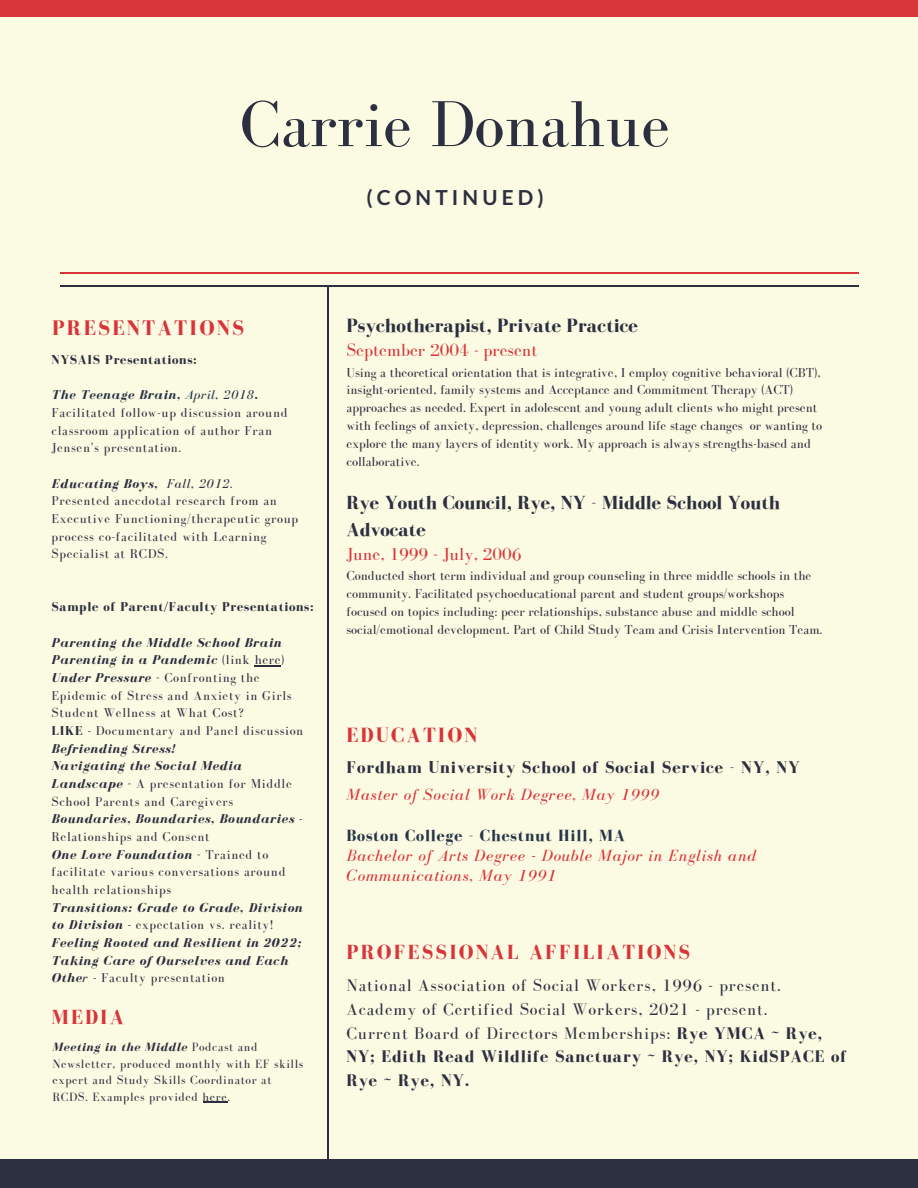
<style>
.page{position:relative;width:918px;height:1188px;background:#fbfae2}
.page>*{position:absolute;margin:0;border:0;box-sizing:border-box;transform-origin:0 0}
.t1{font:66.75px "Bodoni FLF";color:#2c2f3f}
.t2{font:700 21.75px "Bodoni FLF";letter-spacing:.1em;color:#d8353a}
.t3{font:700 21.15px "Bodoni FLF";letter-spacing:.1em;color:#d8353a}
.t4{font:700 21px "Bodoni FLF";letter-spacing:.1em;color:#d8353a}
.t5{font:700 20.7px "Lato";letter-spacing:.2em;color:#2c2f3f}
.t6{font:700 19.65px "Bodoni FLF";color:#2c2f3f}
.t7{font:700 19.5px/26.8px "Bodoni FLF";color:#2c2f3f}
.t8{font:18px "Bodoni FLF";color:#d8353a}
.t9{font:700 17.4px "Bodoni FLF";letter-spacing:.05em;color:#2c2f3f}
.t10{font:700 17.25px/23.7px "Bodoni FLF";letter-spacing:.05em;color:#2c2f3f}
.t11{font:17.25px "Bodoni FLF";letter-spacing:.05em;color:#2c2f3f}
.t12{font:italic 16.65px/20.2px "Bodoni FLF";letter-spacing:.05em;color:#d8353a}
.t13{font:700 16.65px "Bodoni FLF";letter-spacing:.05em;color:#263547}
.t14{font:13.5px/17.9px "Bodoni FLF";color:#2c2f3f}
.t15{font:13.2px/17.7px "Bodoni FLF";letter-spacing:.05em;color:#2c2f3f}
.t16{font:italic 700 13.2px/17.7px "Bodoni FLF";letter-spacing:.05em;color:#2c2f3f}
.t17{font:700 13.2px "Bodoni FLF";letter-spacing:.05em;color:#2c2f3f}
.t18{font:italic 700 13.2px "Bodoni FLF";letter-spacing:.05em;color:#263547}
.t19{font:12.3px/16.5px "Bodoni FLF";letter-spacing:.05em;color:#2c2f3f}
.s1{font-weight:400}
.s2{font-weight:400;font-style:normal}
.s3{font-weight:700;font-style:italic}
.s4{font-weight:700}
.s5{font-style:italic}
</style>
<div class="page">
<svg style="left:255px;top:666px;width:26px;height:1px"></svg>
<svg style="left:203px;top:1102px;width:24px;height:1px"></svg>
<div style="left:0;top:0;width:918px;height:16px;background:#d8353a"></div>
<div style="left:0;top:1159px;width:918px;height:29px;background:#2c2f3f"></div>
<hr style="left:328px;top:286px;width:1px;height:873px;background:#2c2f3f">
<hr style="left:61px;top:286px;width:798px;height:1px;background:#2c2f3f">
<hr style="left:61px;top:272px;width:798px;height:1px;background:#d8353a">
<p class="t1" style="left:240px;top:88px;width:432px">Carrie Donahue</p>
<p class="t5" style="left:366px;top:185px;width:179px">(CONTINUED)</p>
<p class="t2" style="left:52px;top:316px;width:194px">PRESENTATIONS</p>
<p class="t17" style="left:52px;top:353px;width:147px">NYSAIS Presentations:</p>
<p class="t18" style="left:52px;top:388px;width:208px">The Teenage Brain, <span class="s1">April, 2018</span>.</p>
<p class="t15" style="left:52px;top:404px;width:237px">Facilitated follow-up discussion around classroom application of author Fran<br>Jensen's presentation.</p>
<p class="t16" style="left:52px;top:475px;width:183px">Educating Boys, <span class="s1">Fall, 2012</span><span class="s2">.</span></p>
<p class="t15" style="left:52px;top:492px;width:248px">Presented anecdotal research from an Executive Functioning/therapeutic group process co-facilitated with Learning Specialist at RCDS.</p>
<p class="t17" style="left:52px;top:600px;width:264px">Sample of Parent/Faculty Presentations:</p>
<p class="t16" style="left:52px;top:634px;width:231px">Parenting the Middle School Brain</p>
<p class="t16" style="left:52px;top:651px;width:234px">Parenting in a Pandemic <span class="s2">(link here)</span></p>
<p class="t15" style="left:52px;top:669px;width:241px"><span class="s3">Under Pressure -</span> Confronting the<br>Epidemic of Stress and Anxiety in Girls</p>
<p class="t15" style="left:52px;top:704px;width:194px">Student Wellness at What Cost?</p>
<p class="t15" style="left:52px;top:722px;width:253px"><span class="s4">LIKE</span> <span class="s5">-</span> Documentary and Panel discussion</p>
<p class="t16" style="left:52px;top:740px;width:125px">Befriending Stress!</p>
<p class="t15" style="left:52px;top:757px;width:242px"><span class="s3">Navigating the Social Media<br>Landscape -</span> A presentation for Middle<br>School Parents and Caregivers</p>
<p class="t16" style="left:52px;top:810px;width:253px">Boundaries, Boundaries, Boundaries <span class="s1">-<br></span><span class="s2">Relationships and Consent</span></p>
<p class="t15" style="left:52px;top:845px;width:235px"><span class="s3">One Love Foundation -</span> Trained to facilitate various conversations around health relationships</p>
<p class="t16" style="left:52px;top:899px;width:252px">Transitions: Grade to Grade, Division to Division <span class="s1">-</span> <span class="s2">expectation vs. reality!</span></p>
<p class="t16" style="left:52px;top:934px;width:251px">Feeling Rooted and Resilient in 2022;<br>Taking Care of Ourselves and Each<br>Othe<span class="s1">r -</span> <span class="s2">Faculty presentation</span></p>
<p class="t4" style="left:52px;top:1005px;width:74px">MEDIA</p>
<p class="t19" style="left:53px;top:1039px;width:252px"><span class="s3">Meeting in the Middle</span> Podcast and Newsletter, produced monthly with EF skills expert and Study Skills Coordinator at RCDS. Examples provided here.</p>
<p class="t6" style="left:347px;top:315px;width:293px">Psychotherapist, Private Practice</p>
<p class="t8" style="left:347px;top:341px;width:193px">September 2004 - present</p>
<p class="t14" style="left:347px;top:363px;width:477px">Using a theoretical orientation that is integrative, I employ cognitive behavioral (CBT), insight-oriented, family systems and Acceptance and Commitment Therapy (ACT) approaches as needed. Expert in adolescent and young adult clients who might present with feelings of anxiety, depression, challenges around life stage changes or wanting to explore the many layers of identity work. My approach is always strengths-based and collaborative.</p>
<p class="t7" style="left:347px;top:489px;width:435px">Rye Youth Council, Rye, NY - Middle School Youth<br>Advocate</p>
<p class="t8" style="left:347px;top:544px;width:177px">June, 1999 - July, 2006</p>
<p class="t14" style="left:347px;top:567px;width:478px">Conducted short term individual and group counseling in three middle schools in the community. Facilitated psychoeducational parent and student groups/workshops focused on topics including: peer relationships, substance abuse and middle school social/emotional development. Part of Child Study Team and Crisis Intervention Team.</p>
<p class="t3" style="left:347px;top:724px;width:132px">EDUCATION</p>
<p class="t9" style="left:347px;top:758px;width:455px">Fordham University School of Social Service - NY, NY</p>
<p class="t12" style="left:347px;top:784px;width:314px">Master of Social Work Degree, May 1999</p>
<p class="t13" style="left:347px;top:826px;width:280px">Boston College - Chestnut Hill, MA</p>
<p class="t12" style="left:347px;top:845px;width:411px">Bachelor of Arts Degree - Double Major in English and<br>Communications, May 1991</p>
<p class="t4" style="left:347px;top:941px;width:345px">PROFESSIONAL AFFILIATIONS</p>
<p class="t11" style="left:347px;top:976px;width:436px">National Association of Social Workers, 1996 - present.</p>
<p class="t11" style="left:347px;top:1000px;width:423px">Academy of Certified Social Workers, 2021 - present.</p>
<p class="t10" style="left:347px;top:1021px;width:502px"><span class="s1">Current Board of Directors Memberships:</span> Rye YMCA ~ Rye,<br>NY; Edith Read Wildlife Sanctuary ~ Rye, NY; KidSPACE of<br>Rye ~ Rye, NY.</p>
</div>
